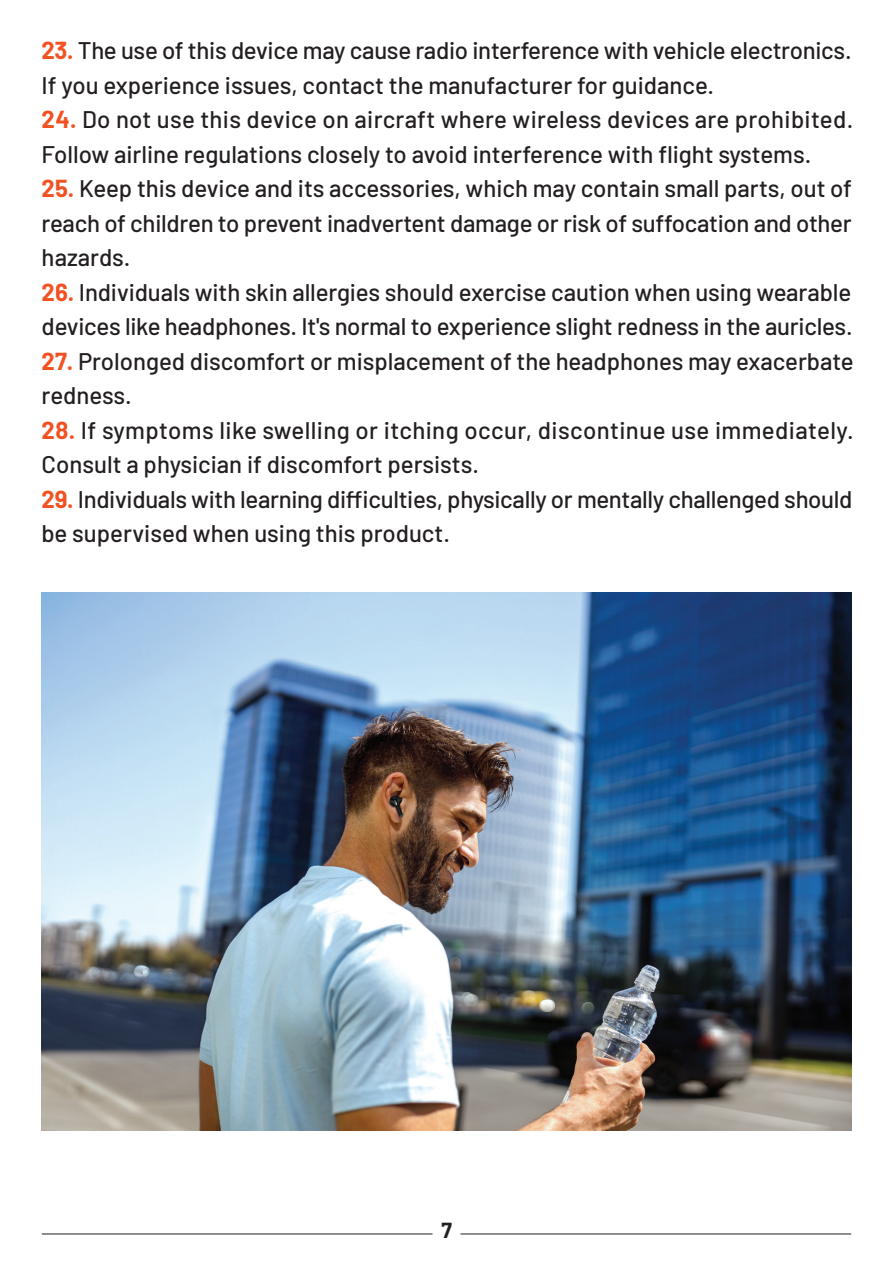
<style>
.page{position:relative;width:893px;height:1263px;background:#fff}
.page>*{position:absolute;margin:0;border:0;box-sizing:border-box;transform-origin:0 0}
.t1{font:500 24px/34.5px "Barlow";letter-spacing:-.005em;color:#231f20}
.t2{font:500 24px/34.5px "Barlow";letter-spacing:.015em;color:#231f20}
.t3{font:700 21.3px "Barlow";color:#231f20}
.s1{font-weight:700;color:#f15222}
</style>
<div class="page">
<img style="left:41px;top:593px;width:810px;height:537px">
<hr style="left:460px;top:1233px;width:391px;height:1px;background:#231f20">
<hr style="left:42px;top:1233px;width:390px;height:1px;background:#231f20">
<p class="t1" style="left:42px;top:32px;width:811px"><span class="s1">23.</span> The use of this device may cause radio interference with vehicle electronics.<br>If you experience issues, contact the manufacturer for guidance.</p>
<p class="t1" style="left:42px;top:101px;width:813px"><span class="s1">24.</span> Do not use this device on aircraft where wireless devices are prohibited.<br>Follow airline regulations closely to avoid interference with flight systems.</p>
<p class="t1" style="left:42px;top:169px;width:812px;text-align:justify"><span class="s1">25.</span> Keep this device and its accessories, which may contain small parts, out of reach of children to prevent inadvertent damage or risk of suffocation and other hazards.</p>
<p class="t1" style="left:42px;top:273px;width:812px"><span class="s1">26.</span> Individuals with skin allergies should exercise caution when using wearable devices like headphones. It's normal to experience slight redness in the auricles.</p>
<p class="t1" style="left:42px;top:342px;width:814px"><span class="s1">27.</span> Prolonged discomfort or misplacement of the headphones may exacerbate redness.</p>
<p class="t2" style="left:42px;top:411px;width:814px"><span class="s1">28.</span> If symptoms like swelling or itching occur, discontinue use immediately.<br>Consult a physician if discomfort persists.</p>
<p class="t1" style="left:42px;top:480px;width:812px"><span class="s1">29.</span> Individuals with learning difficulties, physically or mentally challenged should be supervised when using this product.</p>
<p class="t3" style="left:441px;top:1214px;width:12px">7</p>
</div>
